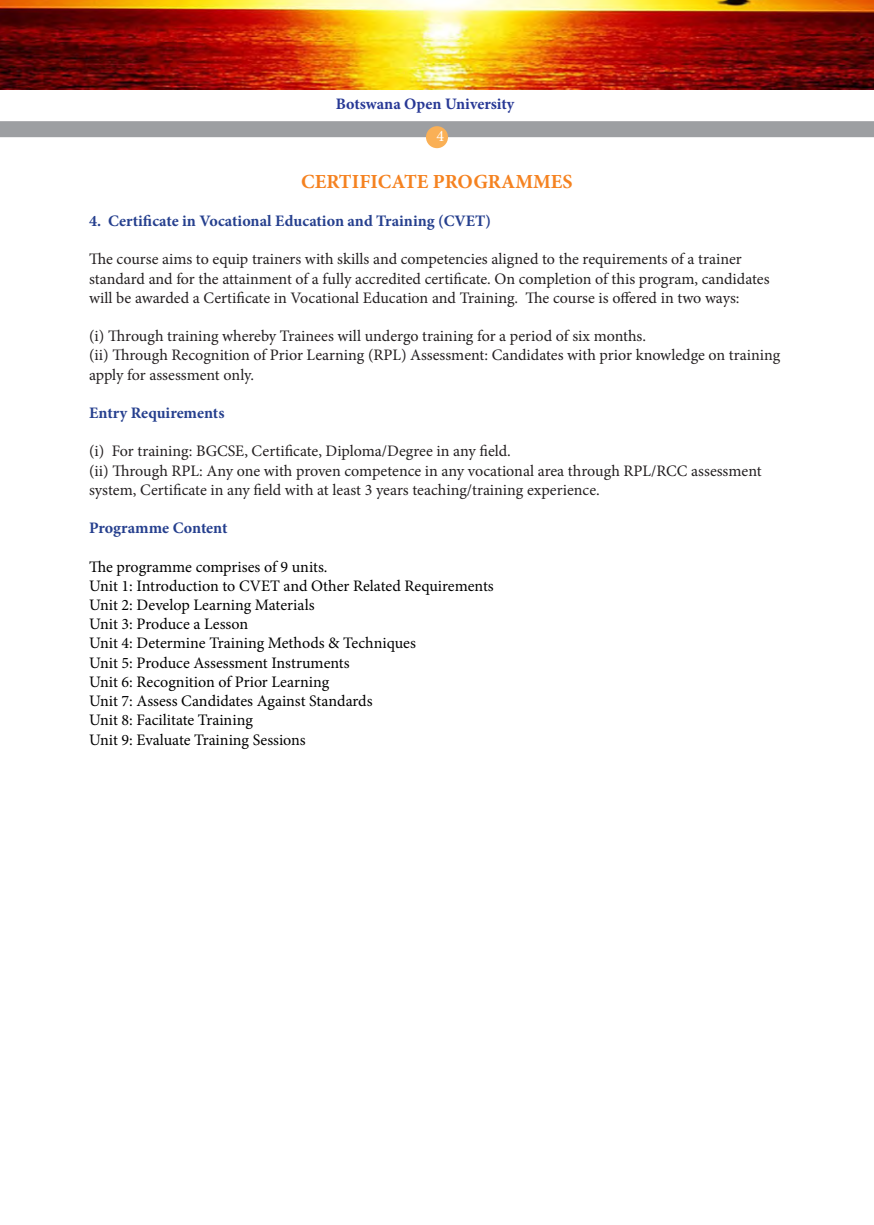
<style>
.page{position:relative;width:874px;height:1225px;background:#fff}
.page>*{position:absolute;margin:0;border:0;box-sizing:border-box;transform-origin:0 0}
.t1{font:700 20px "Minion Pro";color:#f58220}
.t2{font:16px/19.2px "Minion Pro";color:#231f20}
.t3{font:16px "Minion Pro";color:#000}
.t4{font:700 16px "Minion Pro";color:#253f8e}
.t5{font:700 16px "Minion Pro";color:#273895}
.t6{font:16px "Minion Pro";color:#fff}
</style>
<div class="page">
<div style="left:0;top:121px;width:873px;height:16px;background:#9d9fa2"></div>
<div style="left:426px;top:126px;width:22px;height:22px;background:#fab056;border-radius:50%"></div>
<img style="left:0;top:0;width:873px;height:89px">
<p class="t5" style="left:335px;top:93px;width:180px">Botswana Open University</p>
<p class="t6" style="left:436px;top:125px;width:9px">4</p>
<p class="t1" style="left:301px;top:167px;width:273px">CERTIFICATE PROGRAMMES</p>
<p class="t4" style="left:89px;top:209px;width:403px">4. Certificate in Vocational Education and Training (CVET)</p>
<p class="t2" style="left:89px;top:250px;width:681px">The course aims to equip trainers with skills and competencies aligned to the requirements of a trainer standard and for the attainment of a fully accredited certificate. On completion of this program, candidates will be awarded a Certificate in Vocational Education and Training. The course is offered in two ways:</p>
<p class="t2" style="left:89px;top:326px;width:558px">(i) Through training whereby Trainees will undergo training for a period of six months.</p>
<p class="t2" style="left:89px;top:346px;width:692px">(ii) Through Recognition of Prior Learning (RPL) Assessment: Candidates with prior knowledge on training apply for assessment only.</p>
<p class="t4" style="left:89px;top:401px;width:137px">Entry Requirements</p>
<p class="t2" style="left:89px;top:442px;width:423px">(i) For training: BGCSE, Certificate, Diploma/Degree in any field.</p>
<p class="t2" style="left:89px;top:461px;width:673px">(ii) Through RPL: Any one with proven competence in any vocational area through RPL/RCC assessment system, Certificate in any field with at least 3 years teaching/training experience.</p>
<p class="t4" style="left:89px;top:517px;width:140px">Programme Content</p>
<p class="t3" style="left:89px;top:556px;width:240px">The programme comprises of 9 units.</p>
<p class="t3" style="left:89px;top:575px;width:406px">Unit 1: Introduction to CVET and Other Related Requirements</p>
<p class="t3" style="left:89px;top:594px;width:227px">Unit 2: Develop Learning Materials</p>
<p class="t3" style="left:89px;top:613px;width:160px">Unit 3: Produce a Lesson</p>
<p class="t3" style="left:89px;top:632px;width:328px">Unit 4: Determine Training Methods &amp; Techniques</p>
<p class="t3" style="left:89px;top:652px;width:262px">Unit 5: Produce Assessment Instruments</p>
<p class="t3" style="left:89px;top:671px;width:241px">Unit 6: Recognition of Prior Learning</p>
<p class="t3" style="left:89px;top:690px;width:285px">Unit 7: Assess Candidates Against Standards</p>
<p class="t3" style="left:89px;top:709px;width:165px">Unit 8: Facilitate Training</p>
<p class="t3" style="left:89px;top:728px;width:218px">Unit 9: Evaluate Training Sessions</p>
</div>
